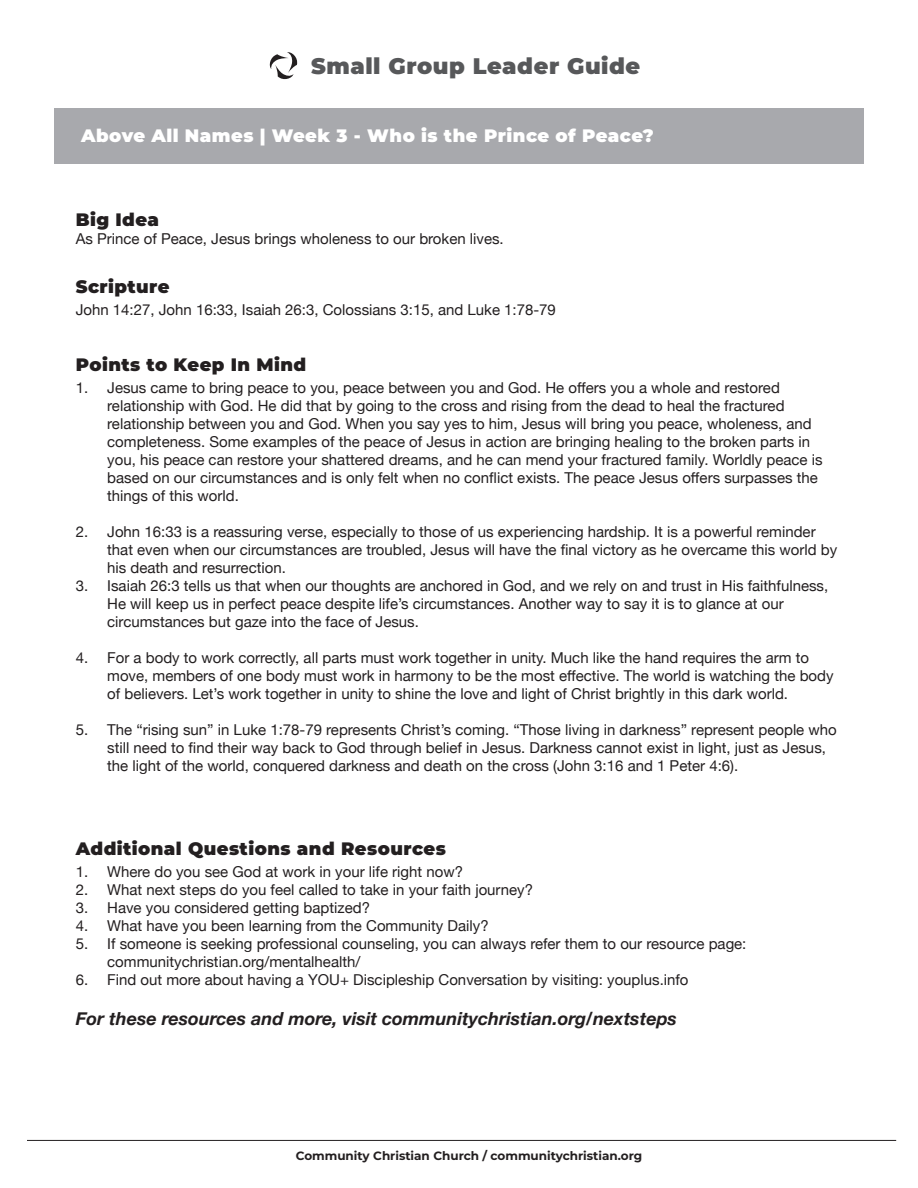
<style>
.page{position:relative;width:918px;height:1188px;background:#fff}
.page>*{position:absolute;margin:0;border:0;box-sizing:border-box;transform-origin:0 0}
.t1{font:900 22.5px "Montserrat";letter-spacing:.025em;color:#57585a}
.Title_medium{font:900 18px "Montserrat";letter-spacing:.025em;color:#231f20}
.Questions{font:italic 700 18px "Helvetica Neue";color:#231f20}
.Title_medium-2{font:900 18px "Montserrat";letter-spacing:.025em;color:#fff}
.Questions-2{font:15px/18px "Helvetica Neue";color:#231f20}
.t2{font:700 12px "Montserrat";color:#231f20}
</style>
<div class="page">
<hr style="left:27px;top:1140px;width:869px;height:1px;background:#231f20">
<div style="left:54px;top:108px;width:810px;height:55px;background:#a8a9ad"></div>
<svg style="left:269px;top:52px;width:29px;height:28px"></svg>
<h1 class="t1" style="left:311px;top:51px;width:331px">Small Group Leader Guide</h1>
<p class="Title_medium-2" style="left:81px;top:124px;width:574px">Above All Names | Week 3 - Who is the Prince of Peace?</p>
<p class="Title_medium" style="left:76px;top:207px;width:85px">Big Idea</p>
<p class="Questions-2" style="left:76px;top:230px;width:430px">As Prince of Peace, Jesus brings wholeness to our broken lives.</p>
<p class="Title_medium" style="left:76px;top:275px;width:95px">Scripture</p>
<p class="Questions-2" style="left:76px;top:302px;width:482px">John 14:27, John 16:33, Isaiah 26:3, Colossians 3:15, and Luke 1:78-79</p>
<p class="Title_medium" style="left:76px;top:352px;width:232px">Points to Keep In Mind</p>
<p class="Questions-2" style="left:107px;top:380px;width:717px;text-indent:-32px">1. Jesus came to bring peace to you, peace between you and God. He offers you a whole and restored relationship with God. He did that by going to the cross and rising from the dead to heal the fractured relationship between you and God. When you say yes to him, Jesus will bring you peace, wholeness, and completeness. Some examples of the peace of Jesus in action are bringing healing to the broken parts in you, his peace can restore your shattered dreams, and he can mend your fractured family. Worldly peace is based on our circumstances and is only felt when no conflict exists. The peace Jesus offers surpasses the things of this world.</p>
<p class="Questions-2" style="left:107px;top:524px;width:732px;text-indent:-32px">2. John 16:33 is a reassuring verse, especially to those of us experiencing hardship. It is a powerful reminder that even when our circumstances are troubled, Jesus will have the final victory as he overcame this world by his death and resurrection.</p>
<p class="Questions-2" style="left:107px;top:578px;width:722px;text-indent:-32px">3. Isaiah 26:3 tells us that when our thoughts are anchored in God, and we rely on and trust in His faithfulness,<br>He will keep us in perfect peace despite life’s circumstances. Another way to say it is to glance at our circumstances but gaze into the face of Jesus.</p>
<p class="Questions-2" style="left:107px;top:650px;width:728px;text-indent:-32px">4. For a body to work correctly, all parts must work together in unity. Much like the hand requires the arm to move, members of one body must work in harmony to be the most effective. The world is watching the body of believers. Let’s work together in unity to shine the love and light of Christ brightly in this dark world.</p>
<p class="Questions-2" style="left:107px;top:722px;width:731px;text-indent:-32px">5. The “rising sun” in Luke 1:78-79 represents Christ’s coming. “Those living in darkness” represent people who still need to find their way back to God through belief in Jesus. Darkness cannot exist in light, just as Jesus, the light of the world, conquered darkness and death on the cross (John 3:16 and 1 Peter 4:6).</p>
<p class="Title_medium" style="left:76px;top:837px;width:372px">Additional Questions and Resources</p>
<p class="Questions-2" style="left:76px;top:864px;width:389px">1. Where do you see God at work in your life right now?</p>
<p class="Questions-2" style="left:76px;top:882px;width:459px">2. What next steps do you feel called to take in your faith journey?</p>
<p class="Questions-2" style="left:76px;top:900px;width:296px">3. Have you considered getting baptized?</p>
<p class="Questions-2" style="left:76px;top:918px;width:415px">4. What have you been learning from the Community Daily?</p>
<p class="Questions-2" style="left:107px;top:936px;width:641px;text-indent:-32px">5. If someone is seeking professional counseling, you can always refer them to our resource page: communitychristian.org/mentalhealth/</p>
<p class="Questions-2" style="left:76px;top:972px;width:614px">6. Find out more about having a YOU+ Discipleship Conversation by visiting: youplus.info</p>
<p class="Questions" style="left:76px;top:1004px;width:603px">For these resources and more, visit communitychristian.org/nextsteps</p>
<p class="t2" style="left:296px;top:1148px;width:348px">Community Christian Church / communitychristian.org</p>
</div>
